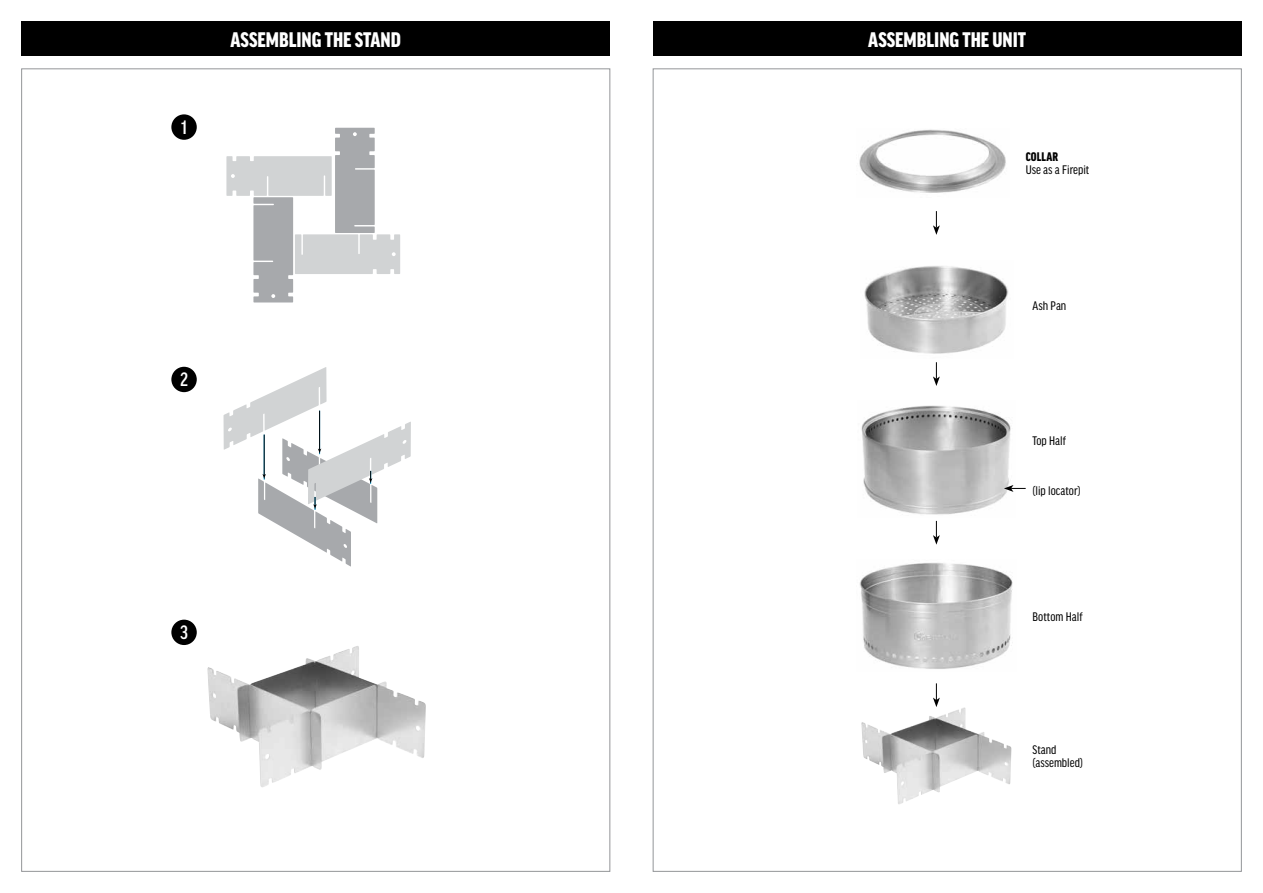
<style>
.page{position:relative;width:1263px;height:893px;background:#fff}
.page>*{position:absolute;margin:0;border:0;box-sizing:border-box;transform-origin:0 0}
.t1{font:900 condensed 22.5px "Good Headline Pro";color:#fff}
.t2{font:500 condensed 20.7px "Good Headline Pro";color:#fff}
.t3{font:condensed 13.2px/13.4px "Good Headline Pro";color:#000}
.t4{font:900 condensed 13.2px "Good Headline Pro";letter-spacing:.01em;color:#000}
</style>
<div class="page">
<div style="left:653px;top:21px;width:589px;height:34px;background:#000"></div>
<img style="left:861px;top:708px;width:150px;height:96px">
<img style="left:859px;top:562px;width:154px;height:107px">
<img style="left:861px;top:405px;width:150px;height:110px">
<img style="left:864px;top:266px;width:145px;height:88px">
<img style="left:859px;top:129px;width:147px;height:64px">
<svg style="left:933px;top:362px;width:7px;height:24px"></svg>
<svg style="left:933px;top:211px;width:7px;height:24px"></svg>
<svg style="left:933px;top:521px;width:7px;height:24px"></svg>
<svg style="left:933px;top:683px;width:7px;height:24px"></svg>
<svg style="left:1004px;top:485px;width:22px;height:7px"></svg>
<div style="left:21px;top:21px;width:589px;height:34px;background:#000"></div>
<svg style="left:226px;top:128px;width:174px;height:174px"></svg>
<svg style="left:223px;top:367px;width:188px;height:200px"></svg>
<div style="left:171px;top:114px;width:26px;height:26px;background:#000;border-radius:50%"></div>
<div style="left:171px;top:367px;width:26px;height:25px;background:#000;border-radius:50%"></div>
<div style="left:171px;top:620px;width:26px;height:25px;background:#000;border-radius:50%"></div>
<img style="left:207px;top:647px;width:219px;height:140px">
<h2 class="t2" style="left:181px;top:117px;width:7px">1</h2>
<h1 class="t1" style="left:231px;top:29px;width:172px">ASSEMBLING THE STAND</h1>
<h2 class="t2" style="left:180px;top:370px;width:9px">2</h2>
<h2 class="t2" style="left:180px;top:623px;width:9px">3</h2>
<h1 class="t1" style="left:868px;top:29px;width:159px">ASSEMBLING THE UNIT</h1>
<p class="t4" style="left:1026px;top:151px;width:34px">COLLAR</p>
<p class="t3" style="left:1026px;top:164px;width:65px">Use as a Firepit</p>
<p class="t3" style="left:1032px;top:299px;width:35px">Ash Pan</p>
<p class="t3" style="left:1032px;top:434px;width:35px">Top Half</p>
<p class="t3" style="left:1032px;top:484px;width:50px">(lip locator)</p>
<p class="t3" style="left:1032px;top:610px;width:52px">Bottom Half</p>
<p class="t3" style="left:1032px;top:743px;width:52px">Stand (assembled)</p>
</div>
